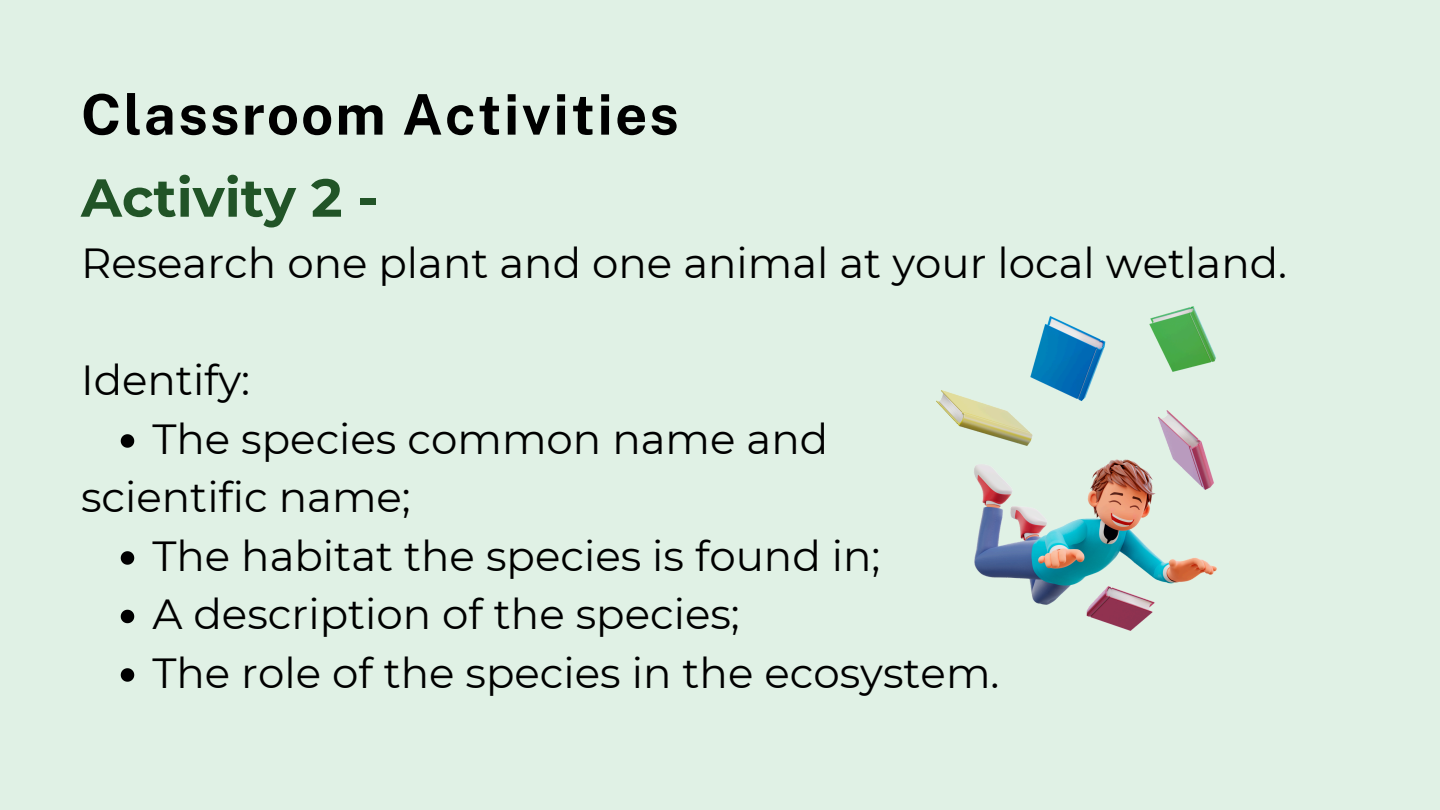
<style>
.page{position:relative;width:1440px;height:810px;background:#e0f1e5}
.page>*{position:absolute;margin:0;border:0;box-sizing:border-box;transform-origin:0 0}
.t1{font:700 56px "Public Sans";letter-spacing:.04em;color:#000}
.t2{font:700 53.4px "Montserrat";color:#215427}
.t3{font:42px "Montserrat";color:#000}
</style>
<div class="page">
<svg style="left:121px;top:434px;width:13px;height:14px"></svg>
<svg style="left:121px;top:551px;width:13px;height:14px"></svg>
<svg style="left:121px;top:610px;width:13px;height:13px"></svg>
<svg style="left:121px;top:668px;width:13px;height:14px"></svg>
<img style="left:936px;top:307px;width:281px;height:324px">
<p class="t1" style="left:81px;top:81px;width:599px">Classroom Activities</p>
<h1 class="t2" style="left:81px;top:165px;width:299px">Activity 2 -</h1>
<p class="t3" style="left:81px;top:238px;width:1208px">Research one plant and one animal at your local wetland.</p>
<p class="t3" style="left:81px;top:355px;width:171px">Identify:</p>
<p class="t3" style="left:152px;top:413px;width:677px">The species common name and</p>
<p class="t3" style="left:81px;top:472px;width:331px">scientific name;</p>
<p class="t3" style="left:152px;top:530px;width:730px">The habitat the species is found in;</p>
<p class="t3" style="left:152px;top:589px;width:589px">A description of the species;</p>
<p class="t3" style="left:152px;top:647px;width:849px">The role of the species in the ecosystem.</p>
</div>
